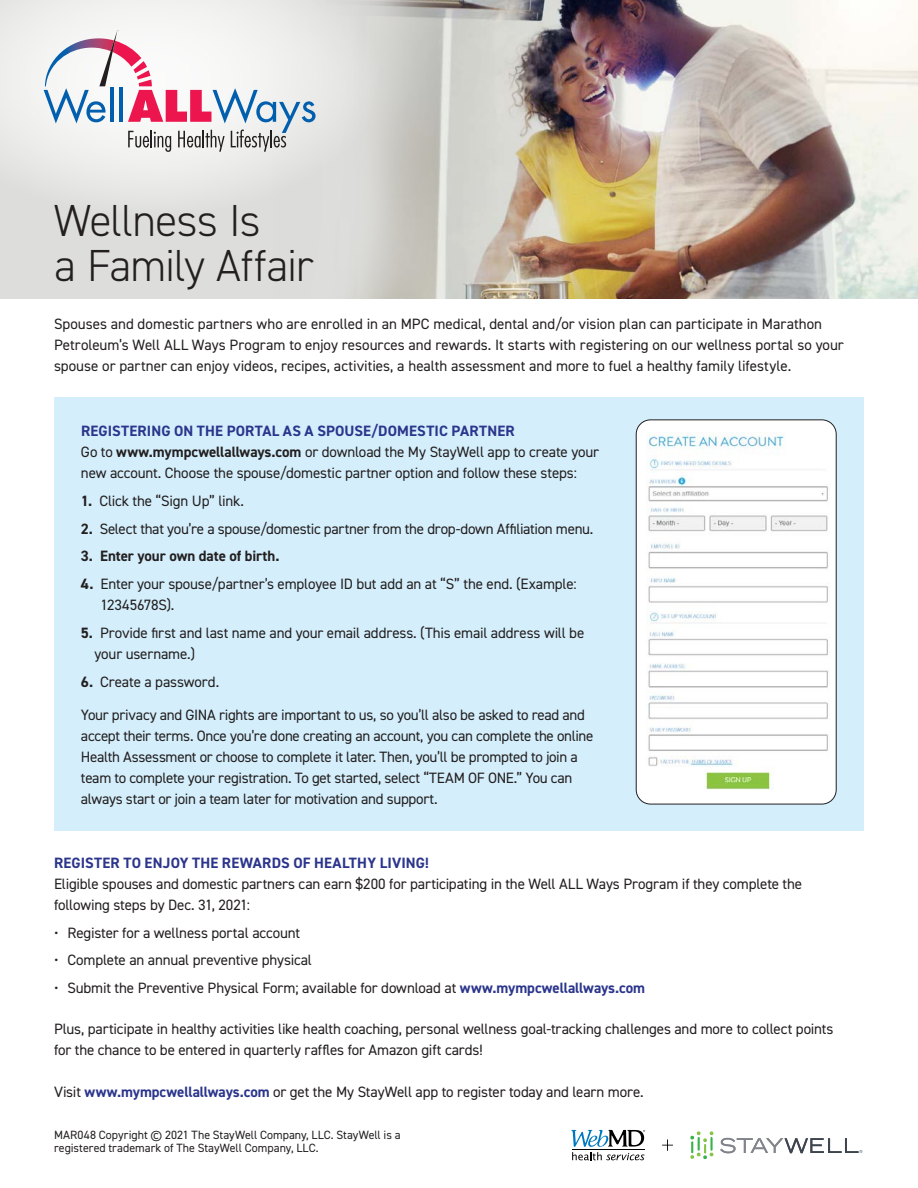
<style>
.page{position:relative;width:918px;height:1188px;background:#fff}
.page>*{position:absolute;margin:0;border:0;box-sizing:border-box;transform-origin:0 0}
.t1{font:300 45px/45px "DIN2014";letter-spacing:-.025em;color:#231f20}
.t2{font:15px/21px "DIN2014";letter-spacing:-.01em;color:#231f20}
.t3{font:700 15px "DIN2014";letter-spacing:.01em;color:#2b358c}
.t4{font:700 15px "DIN2014";letter-spacing:-.005em;color:#231f20}
.t5{font:12px/13.5px "DIN2014";color:#231f20}
.s1{font-weight:700;color:#2b358c}
.s2{font-weight:700}
</style>
<div class="page">
<div style="left:0;top:0;width:918px;height:299px;background:#dddddb"></div>
<img style="left:355px;top:0;width:563px;height:299px">
<div style="left:54px;top:398px;width:810px;height:433px;background:#d4effb"></div>
<svg style="left:0;top:0;width:383px;height:217px;fill:#e8e8e7"></svg>
<div style="left:636px;top:420px;width:200px;height:384px;background:#fff;border-radius:14px"></div>
<img style="left:648px;top:433px;width:180px;height:357px">
<div style="left:636px;top:420px;width:200px;height:384px;border:1px solid #231f20;border-radius:14px"></div>
<hr style="left:120px;top:87px;width:3px;height:35px;background:#015fae">
<svg style="left:128px;top:61px;width:188px;height:91px;background:#dccad4"></svg>
<svg style="left:44px;top:30px;width:77px;height:93px;background:#cbd1de"></svg>
<svg style="left:662px;top:1140px;width:11px;height:11px"></svg>
<svg style="left:690px;top:1131px;width:24px;height:28px"></svg>
<svg style="left:720px;top:1138px;width:142px;height:15px"></svg>
<svg style="left:571px;top:1130px;width:74px;height:30px"></svg>
<h1 class="t1" style="left:54px;top:198px;width:261px">Wellness Is<br>a Family Affair</h1>
<p class="t2" style="left:54px;top:313px;width:791px">Spouses and domestic partners who are enrolled in an MPC medical, dental and/or vision plan can participate in Marathon<br>Petroleum’s Well ALL Ways Program to enjoy resources and rewards. It starts with registering on our wellness portal so your spouse or partner can enjoy videos, recipes, activities, a health assessment and more to fuel a healthy family lifestyle.</p>
<p class="t2" style="left:81px;top:420px;width:520px"><span class="s1">REGISTERING ON THE PORTAL AS A SPOUSE/DOMESTIC PARTNER<br></span>Go to <span class="s2">www.mympcwellallways.com</span> or download the My StayWell app to create your new account. Choose the spouse/domestic partner option and follow these steps:</p>
<p class="t2" style="left:81px;top:490px;width:165px"><span class="s2">1.</span> Click the “Sign Up” link.</p>
<p class="t2" style="left:81px;top:518px;width:514px"><span class="s2">2.</span> Select that you’re a spouse/domestic partner from the drop-down Affiliation menu.</p>
<p class="t4" style="left:81px;top:546px;width:200px">3. Enter your own date of birth.</p>
<p class="t2" style="left:101px;top:573px;width:478px;text-indent:-20px"><span class="s2">4.</span> Enter your spouse/partner’s employee ID but add an at “S” the end. (Example:<br>12345678S).</p>
<p class="t2" style="left:94px;top:622px;width:491px;text-indent:-14px"><span class="s2">5.</span> Provide first and last name and your email address. (This email address will be your username.)</p>
<p class="t2" style="left:81px;top:671px;width:140px"><span class="s2">6.</span> Create a password.</p>
<p class="t2" style="left:81px;top:704px;width:514px">Your privacy and GINA rights are important to us, so you’ll also be asked to read and accept their terms. Once you’re done creating an account, you can complete the online Health Assessment or choose to complete it later. Then, you’ll be prompted to join a team to complete your registration. To get started, select “TEAM OF ONE.” You can always start or join a team later for motivation and support.</p>
<p class="t3" style="left:54px;top:853px;width:376px">REGISTER TO ENJOY THE REWARDS OF HEALTHY LIVING!</p>
<p class="t2" style="left:54px;top:873px;width:750px">Eligible spouses and domestic partners can earn $200 for participating in the Well ALL Ways Program if they complete the following steps by Dec. 31, 2021:</p>
<p class="t2" style="left:54px;top:922px;width:248px">• Register for a wellness portal account</p>
<p class="t2" style="left:54px;top:950px;width:260px">• Complete an annual preventive physical</p>
<p class="t2" style="left:54px;top:977px;width:593px">• Submit the Preventive Physical Form; available for download at <span class="s1">www.mympcwellallways.com</span></p>
<p class="t2" style="left:54px;top:1019px;width:781px">Plus, participate in healthy activities like health coaching, personal wellness goal-tracking challenges and more to collect points for the chance to be entered in quarterly raffles for Amazon gift cards!</p>
<p class="t2" style="left:54px;top:1081px;width:591px">Visit <span class="s1">www.mympcwellallways.com</span> or get the My StayWell app to register today and learn more.</p>
<p class="t5" style="left:54px;top:1128px;width:348px">MAR048 Copyright © 2021 The StayWell Company, LLC. StayWell is a registered trademark of The StayWell Company, LLC.</p>
</div>
